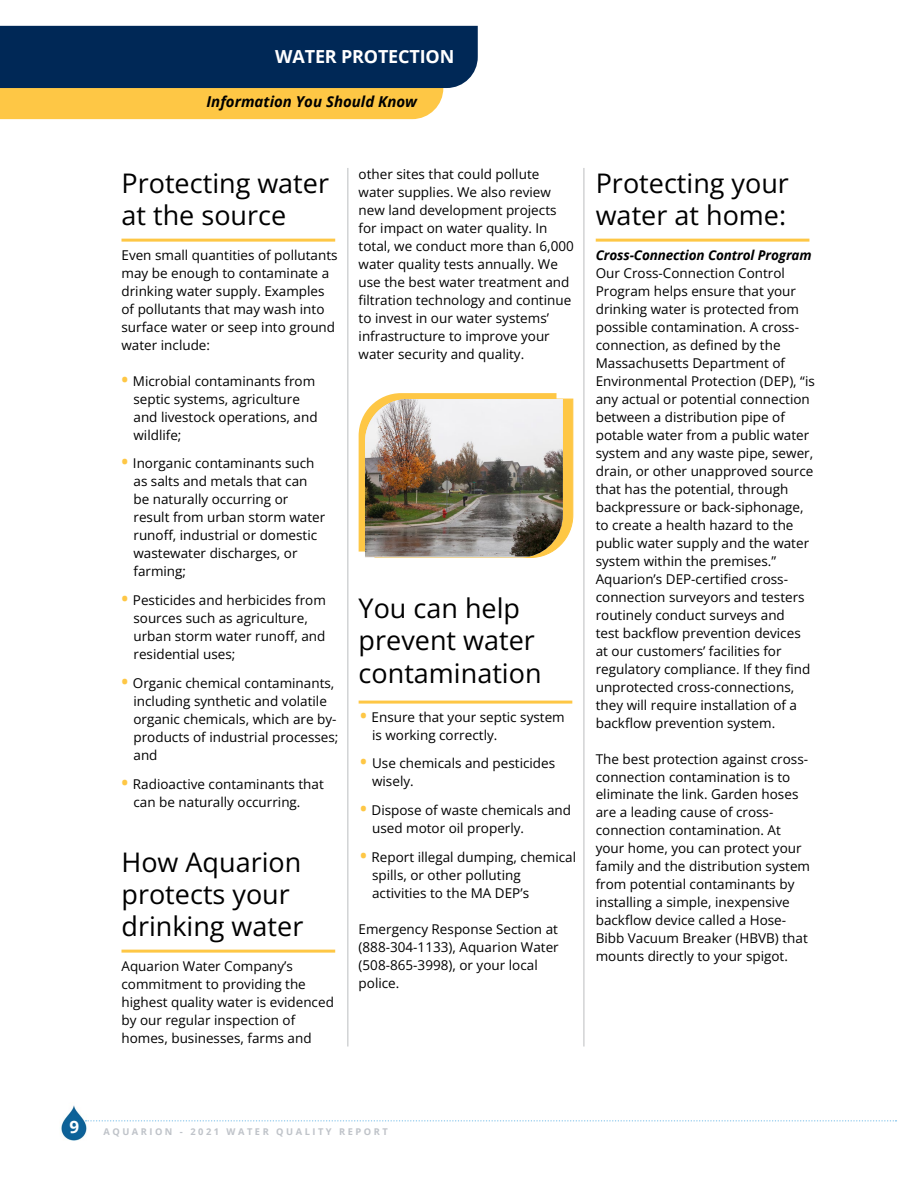
<style>
.page{position:relative;width:918px;height:1188px;background:#fff}
.page>*{position:absolute;margin:0;border:0;box-sizing:border-box;transform-origin:0 0}
.t1{font:27px/32.4px "Open Sans";color:#000}
.t2{font:700 18px "Open Sans";letter-spacing:-.01em;color:#fff}
.t3{font:700 17.1px "Open Sans";color:#fff}
.t4{font:italic 700 15px "Open Sans";color:#000}
.t5{font:13.5px/18px "Open Sans";color:#000}
.t6{font:italic 700 13.5px "Open Sans";letter-spacing:-.01em;color:#000}
.t7{font:700 9.3px "Open Sans";letter-spacing:.27em;color:#bfc3c9}
.s1{font-weight:700;font-size:18px;color:#fec745}
</style>
<div class="page">
<img style="left:61px;top:1105px;width:28px;height:35px">
<svg style="left:85px;top:1120px;width:811px;height:1px"></svg>
<hr style="left:122px;top:239px;width:213px;height:3px;background:#fec745">
<hr style="left:122px;top:950px;width:213px;height:3px;background:#fec745">
<hr style="left:359px;top:701px;width:213px;height:3px;background:#fec745">
<hr style="left:596px;top:239px;width:213px;height:3px;background:#fec745">
<svg style="left:0;top:26px;width:478px;height:93px;background:#555f56"></svg>
<hr style="left:347px;top:168px;width:1px;height:879px;background:#bcbec0">
<hr style="left:584px;top:168px;width:1px;height:879px;background:#bcbec0">
<svg style="left:359px;top:393px;width:215px;height:165px"></svg>
<img style="left:365px;top:399px;width:198px;height:157px">
<h2 class="t2" style="left:275px;top:43px;width:181px">WATER PROTECTION</h2>
<p class="t4" style="left:206px;top:91px;width:212px">Information You Should Know</p>
<h1 class="t1" style="left:122px;top:166px;width:209px">Protecting water at the source</h1>
<p class="t5" style="left:122px;top:245px;width:218px">Even small quantities of pollutants may be enough to contaminate a drinking water supply. Examples of pollutants that may wash into surface water or seep into ground water include:</p>
<p class="t5" style="left:133px;top:371px;width:186px;text-indent:-12px"><span class="s1">•</span> Microbial contaminants from septic systems, agriculture and livestock operations, and wildlife;</p>
<p class="t5" style="left:133px;top:454px;width:193px;text-indent:-12px"><span class="s1">•</span> Inorganic contaminants such as salts and metals that can be naturally occurring or result from urban storm water runoff, industrial or domestic wastewater discharges, or farming;</p>
<p class="t5" style="left:133px;top:591px;width:194px;text-indent:-12px"><span class="s1">•</span> Pesticides and herbicides from sources such as agriculture, urban storm water runoff, and residential uses;</p>
<p class="t5" style="left:133px;top:674px;width:207px;text-indent:-12px"><span class="s1">•</span> Organic chemical contaminants, including synthetic and volatile organic chemicals, which are by&shy;products of industrial processes; and</p>
<p class="t5" style="left:133px;top:775px;width:192px;text-indent:-12px"><span class="s1">•</span> Radioactive contaminants that can be naturally occurring.</p>
<h1 class="t1" style="left:122px;top:845px;width:183px">How Aquarion protects your drinking water</h1>
<p class="t5" style="left:122px;top:956px;width:214px">Aquarion Water Company’s commitment to providing the highest quality water is evidenced by our regular inspection of homes, businesses, farms and</p>
<p class="t5" style="left:359px;top:164px;width:217px">other sites that could pollute water supplies. We also review new land development projects for impact on water quality. In total, we conduct more than 6,000 water quality tests annually. We use the best water treatment and filtration technology and continue to invest in our water systems’ infrastructure to improve your water security and quality.</p>
<h1 class="t1" style="left:359px;top:591px;width:184px">You can help prevent water contamination</h1>
<p class="t5" style="left:372px;top:707px;width:194px;text-indent:-12px"><span class="s1">•</span> Ensure that your septic system is working correctly.</p>
<p class="t5" style="left:372px;top:754px;width:185px;text-indent:-12px"><span class="s1">•</span> Use chemicals and pesticides wisely.</p>
<p class="t5" style="left:372px;top:801px;width:201px;text-indent:-12px"><span class="s1">•</span> Dispose of waste chemicals and used motor oil properly.</p>
<p class="t5" style="left:372px;top:848px;width:206px;text-indent:-12px"><span class="s1">•</span> Report illegal dumping, chemical spills, or other polluting activities to the MA DEP’s</p>
<p class="t5" style="left:359px;top:920px;width:202px">Emergency Response Section at (888-304-1133), Aquarion Water (508-865-3998), or your local police.</p>
<h1 class="t1" style="left:596px;top:166px;width:195px">Protecting your water at home:</h1>
<p class="t6" style="left:596px;top:245px;width:217px">Cross-Connection Control Program</p>
<p class="t5" style="left:596px;top:263px;width:221px">Our Cross-Connection Control<br>Program helps ensure that your drinking water is protected from possible contamination. A cross&shy;connection, as defined by the<br>Massachusetts Department of<br>Environmental Protection (DEP), “is any actual or potential connection between a distribution pipe of potable water from a public water system and any waste pipe, sewer, drain, or other unapproved source that has the potential, through backpressure or back-siphonage, to create a health hazard to the public water supply and the water system within the premises.”<br>Aquarion’s DEP-certified cross&shy;connection surveyors and testers routinely conduct surveys and<br>test backflow prevention devices at our customers’ facilities for regulatory compliance. If they find unprotected cross-connections, they will require installation of a backflow prevention system.</p>
<p class="t5" style="left:596px;top:749px;width:216px">The best protection against cross&shy;connection contamination is to eliminate the link. Garden hoses are a leading cause of cross&shy;connection contamination. At your home, you can protect your family and the distribution system from potential contaminants by installing a simple, inexpensive backflow device called a Hose-<br>Bibb Vacuum Breaker (HBVB) that mounts directly to your spigot.</p>
<p class="t3" style="left:69px;top:1115px;width:11px">9</p>
<p class="t7" style="left:104px;top:1125px;width:286px">AQUARION - 2021 WATER QUALITY REPORT</p>
</div>
